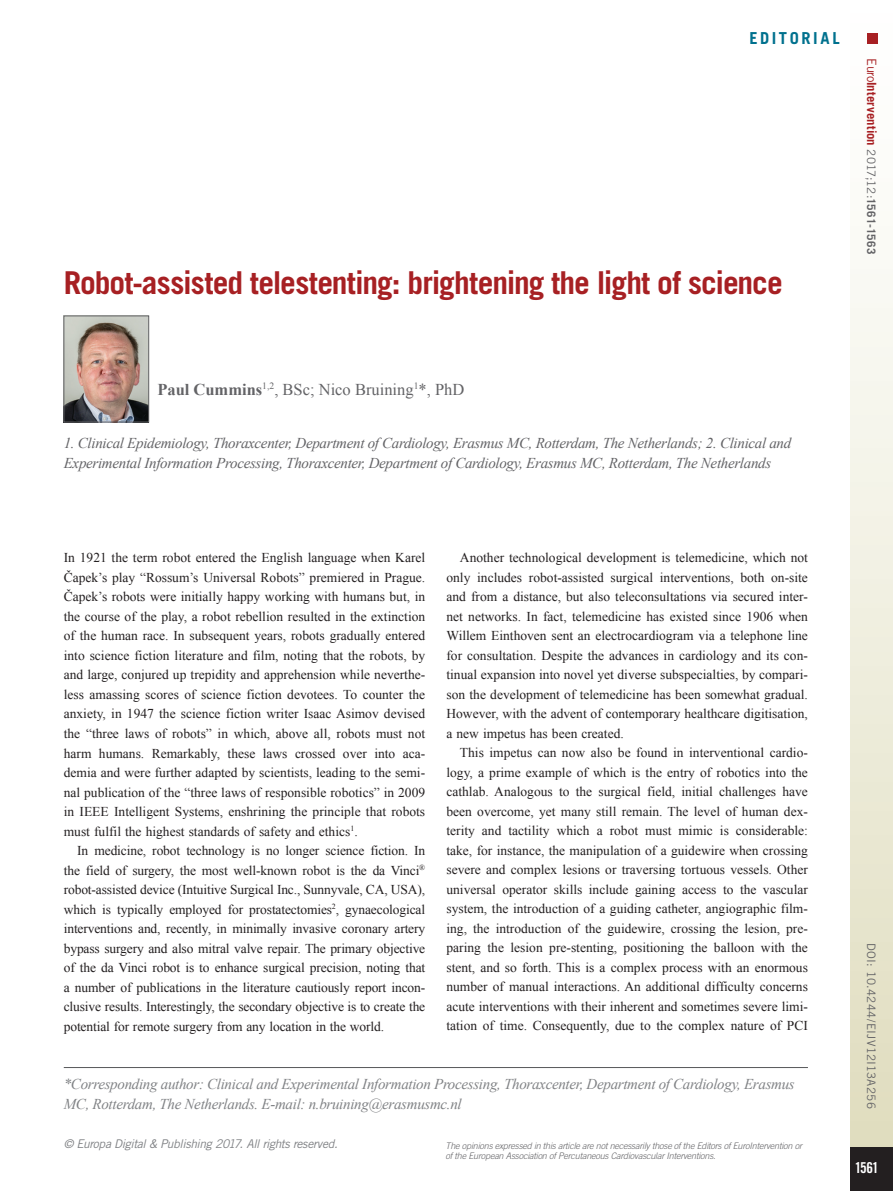
<style>
.page{position:relative;width:893px;height:1191px;background:#fff}
.page>*{position:absolute;margin:0;border:0;box-sizing:border-box;transform-origin:0 0}
.chapitre_titre{font:700 31.5px "Trade Gothic LT Std";letter-spacing:-.035em;color:#a72023}
.chapitre_auteurs{font:16.5px "Times New Roman";color:#636366}
.chapitre_tetiere{font:700 16.5px "Trade Gothic LT Std";letter-spacing:.16em;color:#00718e}
.chapitre_address{font:italic 15px/19.5px "Times New Roman";letter-spacing:-.02em;color:#636366}
.corresponding_author{font:italic 15px/19.5px "Times New Roman";letter-spacing:-.02em;color:#808285}
.t1{font:15px "Trade Gothic LT Std Bd Cn 20";color:#fff}
.text_paragraph{font:13.5px/19.5px "Times New Roman";color:#231f20;text-align:justify}
.text_1er_paragraph{font:13.5px/19.5px "Times New Roman";color:#231f20;text-align:justify}
.t2{font:700 12.75px "Trade Gothic LT Std";letter-spacing:.005em;color:#a72023}
.t3{font:italic 12px "Trade Gothic LT Std";letter-spacing:-.03em;color:#808285}
.t4{font:11.7px "Trade Gothic LT Std";letter-spacing:.02em;color:#636366}
.t5{font:italic 300 9px/10.5px "Trade Gothic LT Std";letter-spacing:-.02em;color:#636366}
.s1{font-weight:400}
.s2{font-weight:400;font-size:11.7px;color:#636366}
.s3{font-size:11.7px;color:#636366}
.s4{font-weight:700}
</style>
<div class="page">
<div style="left:850px;top:0;width:43px;height:1191px;background:linear-gradient(to bottom,#fff,#dfdcbd)"></div>
<div style="left:850px;top:1147px;width:43px;height:44px;background:#231f20"></div>
<div style="left:867px;top:34px;width:11px;height:10px;background:#a72023"></div>
<hr style="left:64px;top:1067px;width:744px;height:1px;background:#57585a">
<img style="left:66px;top:318px;width:81px;height:102px">
<div style="left:64px;top:316px;width:85px;height:106px;border:1px solid #636366"></div>
<p class="chapitre_tetiere" style="left:749px;top:28px;width:92px">EDITORIAL</p>
<p class="chapitre_titre" style="left:64px;top:264px;width:720px">Robot-assisted telestenting: brightening the light of science</p>
<p class="t2" style="left:879px;top:58px;width:198px;rotate:90deg"><span class="s1">Euro</span>Intervention <span class="s2">2017;12:</span><span class="s3">1561-1563</span></p>
<p class="chapitre_auteurs" style="left:157px;top:378px;width:308px"><span class="s4">Paul Cummins</span><sup>1,2</sup>, BSc; Nico Bruining<sup>1</sup>*, PhD</p>
<p class="chapitre_address" style="left:64px;top:433px;width:729px">1. Clinical Epidemiology, Thoraxcenter, Department of Cardiology, Erasmus MC, Rotterdam, The Netherlands; 2. Clinical and<br>Experimental Information Processing, Thoraxcenter, Department of Cardiology, Erasmus MC, Rotterdam, The Netherlands</p>
<p class="text_1er_paragraph" style="left:64px;top:548px;width:363px">In 1921 the term robot entered the English language when Karel Čapek’s play “Rossum’s Universal Robots” premiered in Prague.<br>Čapek’s robots were initially happy working with humans but, in the course of the play, a robot rebellion resulted in the extinction of the human race. In subsequent years, robots gradually entered into science fiction literature and film, noting that the robots, by and large, conjured up trepidity and apprehension while neverthe&shy;less amassing scores of science fiction devotees. To counter the anxiety, in 1947 the science fiction writer Isaac Asimov devised the “three laws of robots” in which, above all, robots must not harm humans. Remarkably, these laws crossed over into aca&shy;demia and were further adapted by scientists, leading to the semi&shy;nal publication of the “three laws of responsible robotics” in 2009 in IEEE Intelligent Systems, enshrining the principle that robots must fulfil the highest standards of safety and ethics<sup>1</sup>.</p>
<p class="text_paragraph" style="left:64px;top:840px;width:363px;text-indent:14px">In medicine, robot technology is no longer science fiction. In the field of surgery, the most well-known robot is the da Vinci<sup>® </sup>robot-assisted device (Intuitive Surgical Inc., Sunnyvale, CA, USA), which is typically employed for prostatectomies<sup>2</sup>, gynaecological interventions and, recently, in minimally invasive coronary artery bypass surgery and also mitral valve repair. The primary objective of the da Vinci robot is to enhance surgical precision, noting that a number of publications in the literature cautiously report incon&shy;clusive results. Interestingly, the secondary objective is to create the potential for remote surgery from any location in the world.</p>
<p class="text_paragraph" style="left:446px;top:548px;width:363px;text-indent:14px">Another technological development is telemedicine, which not only includes robot-assisted surgical interventions, both on-site and from a distance, but also teleconsultations via secured inter&shy;net networks. In fact, telemedicine has existed since 1906 when Willem Einthoven sent an electrocardiogram via a telephone line for consultation. Despite the advances in cardiology and its con&shy;tinual expansion into novel yet diverse subspecialties, by compari&shy;son the development of telemedicine has been somewhat gradual.<br>However, with the advent of contemporary healthcare digitisation, a new impetus has been created.</p>
<p class="text_paragraph" style="left:446px;top:743px;width:363px;text-indent:14px">This impetus can now also be found in interventional cardio&shy;logy, a prime example of which is the entry of robotics into the cathlab. Analogous to the surgical field, initial challenges have been overcome, yet many still remain. The level of human dex&shy;terity and tactility which a robot must mimic is considerable: take, for instance, the manipulation of a guidewire when crossing severe and complex lesions or traversing tortuous vessels. Other universal operator skills include gaining access to the vascular system, the introduction of a guiding catheter, angiographic film&shy;ing, the introduction of the guidewire, crossing the lesion, pre&shy;paring the lesion pre-stenting, positioning the balloon with the stent, and so forth. This is a complex process with an enormous number of manual interactions. An additional difficulty concerns acute interventions with their inherent and sometimes severe limi&shy;tation of time. Consequently, due to the complex nature of PCI</p>
<p class="corresponding_author" style="left:64px;top:1074px;width:732px">*Corresponding author: Clinical and Experimental Information Processing, Thoraxcenter, Department of Cardiology, Erasmus<br>MC, Rotterdam, The Netherlands. E-mail: n.bruining@erasmusmc.nl</p>
<p class="t3" style="left:64px;top:1137px;width:275px">© Europa Digital &amp; Publishing 2017. All rights reserved.</p>
<p class="t5" style="left:446px;top:1140px;width:358px">The opinions expressed in this article are not necessarily those of the Editors of EuroIntervention or of the European Association of Percutaneous Cardiovascular Interventions.</p>
<p class="t4" style="left:878px;top:942px;width:168px;rotate:90deg">DOI: 10.4244/EIJV12I13A256</p>
<p class="t1" style="left:855px;top:1158px;width:26px">1561</p>
</div>
